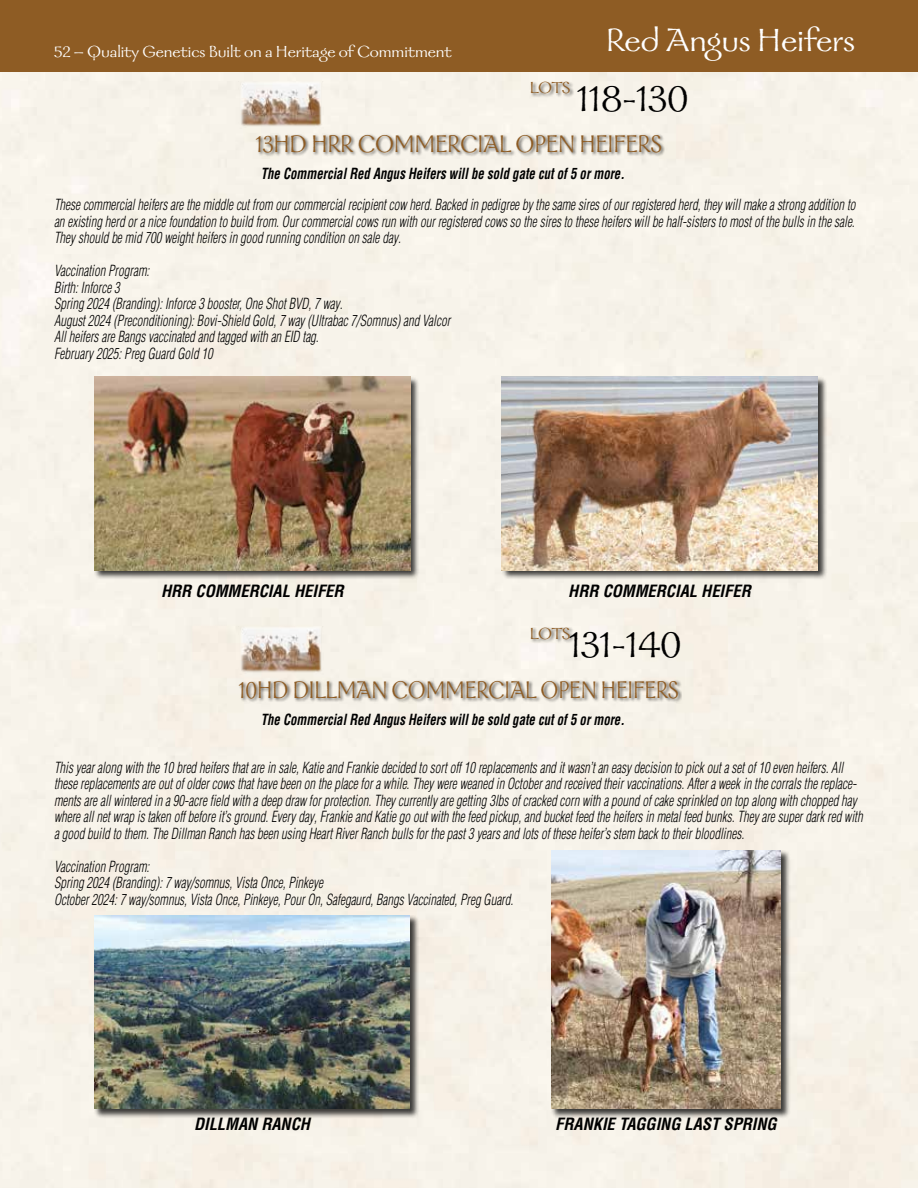
<style>
.page{position:relative;width:918px;height:1188px;background:#fff}
.page>*{position:absolute;margin:0;border:0;box-sizing:border-box;transform-origin:0 0}
.t1{font:42px "Galahad Std";color:#000}
.t2{font:36px "Galahad Std";color:#fff}
.t3{font:27px "Galahad Std";color:#8e5c24;scale:.85 1}
.t4{font:27px "Galahad Std";color:#8e5c24;scale:.9 1}
.t5{font:18px "Galahad Std";color:#fff}
.t6{font:18px "Galahad Std";letter-spacing:-.03em;color:#8e5c24}
.t7{font:italic 700 condensed 16.5px "Helvetica LT Pro";color:#000}
.t8{font:italic 300 condensed 15px/16.5px "Helvetica LT Pro";color:#000;scale:.85 1}
.t9{font:italic 700 condensed 15px "Helvetica LT Pro";color:#000;scale:.85 1}
</style>
<div class="page">
<div style="left:0;top:0;width:918px;height:72px;background:#8e5c24"></div>
<img style="left:238px;top:81px;width:86px;height:48px">
<div style="left:255px;top:134px;width:410px;height:23px;background:#000;opacity:.7"></div>
<div style="left:530px;top:81px;width:44px;height:17px;background:#000;opacity:.7"></div>
<div style="left:501px;top:376px;width:326px;height:204px;background:#000;opacity:.75"></div>
<img style="left:502px;top:377px;width:315px;height:193px">
<div style="left:94px;top:376px;width:326px;height:204px;background:#000;opacity:.75"></div>
<img style="left:94px;top:377px;width:316px;height:193px">
<img style="left:238px;top:627px;width:86px;height:47px">
<div style="left:238px;top:680px;width:444px;height:23px;background:#000;opacity:.7"></div>
<div style="left:530px;top:627px;width:44px;height:17px;background:#000;opacity:.7"></div>
<div style="left:94px;top:915px;width:326px;height:203px;background:#000;opacity:.75"></div>
<img style="left:94px;top:915px;width:316px;height:194px">
<div style="left:551px;top:850px;width:240px;height:268px;background:#000;opacity:.75"></div>
<img style="left:551px;top:850px;width:230px;height:259px">
<p class="t5" style="left:54px;top:40px;width:399px">52 – Quality Genetics Built on a Heritage of Commitment</p>
<h2 class="t2" style="left:606px;top:17px;width:251px">Red Angus Heifers</h2>
<p class="t6" style="left:530px;top:77px;width:42px">LOTS</p>
<h1 class="t1" style="left:577px;top:72px;width:113px">118-130</h1>
<h3 class="t4" style="left:256px;top:127px;width:453px">13HD HRR COMMERCIAL OPEN HEIFERS</h3>
<p class="t9" style="left:261px;top:164px;width:429px">The Commercial Red Angus Heifers will be sold gate cut of 5 or more.</p>
<p class="t8" style="left:54px;top:196px;width:945px;text-align:justify">These commercial heifers are the middle cut from our commercial recipient cow herd. Backed in pedigree by the same sires of our registered herd, they will make a strong addition to an existing herd or a nice foundation to build from. Our commercial cows run with our registered cows so the sires to these heifers will be half-sisters to most of the bulls in the sale.<br>They should be mid 700 weight heifers in good running condition on sale day.</p>
<p class="t8" style="left:54px;top:262px;width:468px">Vaccination Program:<br>Birth: Inforce 3<br>Spring 2024 (Branding): Inforce 3 booster, One Shot BVD, 7 way.<br>August 2024 (Preconditioning): Bovi-Shield Gold, 7 way (Ultrabac 7/Somnus) and Valcor All heifers are Bangs vaccinated and tagged with an EID tag.<br>February 2025: Preg Guard Gold 10</p>
<p class="t7" style="left:161px;top:580px;width:184px">HRR COMMERCIAL HEIFER</p>
<p class="t7" style="left:568px;top:580px;width:184px">HRR COMMERCIAL HEIFER</p>
<p class="t6" style="left:530px;top:622px;width:42px">LOTS</p>
<h1 class="t1" style="left:569px;top:618px;width:114px">131-140</h1>
<h3 class="t3" style="left:239px;top:673px;width:519px">10HD DILLMAN COMMERCIAL OPEN HEIFERS</h3>
<p class="t9" style="left:261px;top:710px;width:429px">The Commercial Red Angus Heifers will be sold gate cut of 5 or more.</p>
<p class="t8" style="left:54px;top:759px;width:953px">This year along with the 10 bred heifers that are in sale, Katie and Frankie decided to sort off 10 replacements and it wasn’t an easy decision to pick out a set of 10 even heifers. All these replacements are out of older cows that have been on the place for a while. They were weaned in October and received their vaccinations. After a week in the corrals the replace&shy;ments are all wintered in a 90-acre field with a deep draw for protection. They currently are getting 3lbs of cracked corn with a pound of cake sprinkled on top along with chopped hay where all net wrap is taken off before it’s ground. Every day, Frankie and Katie go out with the feed pickup, and bucket feed the heifers in metal feed bunks. They are super dark red with a good build to them. The Dillman Ranch has been using Heart River Ranch bulls for the past 3 years and lots of these heifer’s stem back to their bloodlines.</p>
<p class="t8" style="left:54px;top:858px;width:542px">Vaccination Program:<br>Spring 2024 (Branding): 7 way/somnus, Vista Once, Pinkeye<br>October 2024: 7 way/somnus, Vista Once, Pinkeye, Pour On, Safegaurd, Bangs Vaccinated, Preg Guard.</p>
<p class="t7" style="left:194px;top:1113px;width:117px">DILLMAN RANCH</p>
<p class="t7" style="left:555px;top:1113px;width:223px">FRANKIE TAGGING LAST SPRING</p>
</div>
